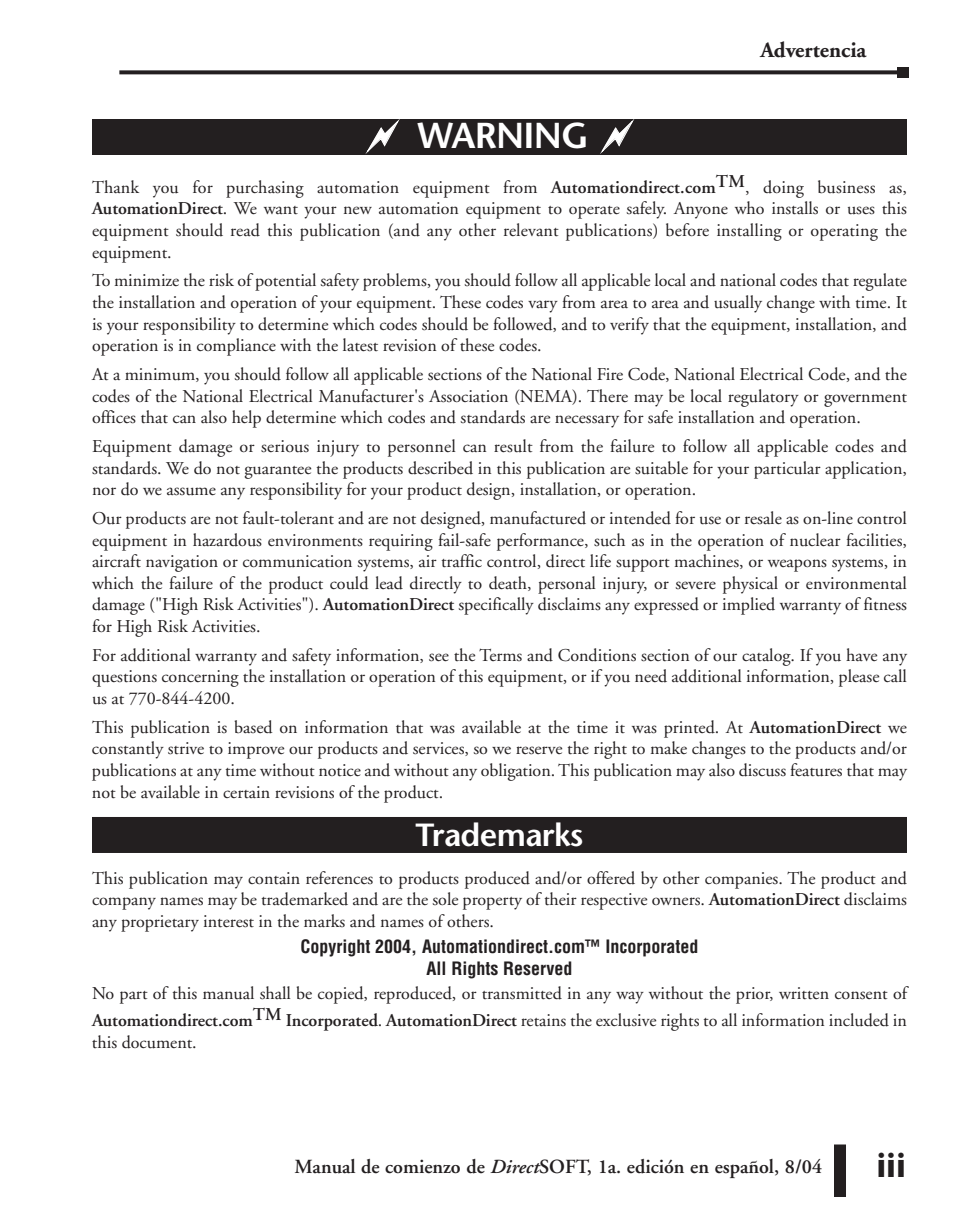
<style>
.page{position:relative;width:972px;height:1224px;background:#fff}
.page>*{position:absolute;margin:0;border:0;box-sizing:border-box;transform-origin:0 0}
.t1{font:700 40px "Bailey Sans ITC";color:#231f20}
.t2{font:600 36px "Stone Sans";letter-spacing:-.02em;color:#fff}
.t3{font:600 32px "Stone Sans";letter-spacing:-.02em;color:#fff}
.t4{font:700 22px "Adobe Garamond";color:#231f20}
.t5{font:600 20px "Adobe Garamond";color:#231f20}
.t6{font:18px/21.6px "Adobe Garamond";color:#231f20;text-align:justify}
.t7{font:700 condensed 18px/21.6px "Helvetica";color:#231f20;text-align:center}
.s1{font-weight:600}
.s2{font-style:italic}
</style>
<div class="page">
<svg style="left:119px;top:70px;width:779px;height:4px;background:#373334"></svg>
<div style="left:834px;top:1144px;width:12px;height:53px;background:#231f20"></div>
<div style="left:898px;top:67px;width:11px;height:11px;background:#231f20"></div>
<div style="left:92px;top:119px;width:815px;height:36px;background:#231f20"></div>
<div style="left:92px;top:817px;width:815px;height:36px;background:#231f20"></div>
<p class="t4" style="left:760px;top:41px;width:107px">Advertencia</p>
<h2 class="t2" style="left:418px;top:121px;width:173px">WARNING</h2>
<p class="t6" style="left:92px;top:178px;width:817px">Thank you for purchasing automation equipment from <span class="s1">Automationdirect.com</span><sup>TM</sup>, doing business as, <span class="s1">AutomationDirect</span>. We want your new automation equipment to operate safely. Anyone who installs or uses this equipment should read this publication (and any other relevant publications) before installing or operating the equipment.</p>
<p class="t6" style="left:92px;top:272px;width:817px">To minimize the risk of potential safety problems, you should follow all applicable local and national codes that regulate the installation and operation of your equipment. These codes vary from area to area and usually change with time. It is your responsibility to determine which codes should be followed, and to verify that the equipment, installation, and operation is in compliance with the latest revision of these codes.</p>
<p class="t6" style="left:92px;top:365px;width:817px">At a minimum, you should follow all applicable sections of the National Fire Code, National Electrical Code, and the codes of the National Electrical Manufacturer's Association (NEMA). There may be local regulatory or government offices that can also help determine which codes and standards are necessary for safe installation and operation.</p>
<p class="t6" style="left:92px;top:437px;width:816px">Equipment damage or serious injury to personnel can result from the failure to follow all applicable codes and standards. We do not guarantee the products described in this publication are suitable for your particular application, nor do we assume any responsibility for your product design, installation, or operation.</p>
<p class="t6" style="left:92px;top:509px;width:817px">Our products are not fault-tolerant and are not designed, manufactured or intended for use or resale as on-line control equipment in hazardous environments requiring fail-safe performance, such as in the operation of nuclear facilities, aircraft navigation or communication systems, air traffic control, direct life support machines, or weapons systems, in which the failure of the product could lead directly to death, personal injury, or severe physical or environmental damage ("High Risk Activities"). <span class="s1">AutomationDirect</span> specifically disclaims any expressed or implied warranty of fitness for High Risk Activities.</p>
<p class="t6" style="left:92px;top:646px;width:817px">For additional warranty and safety information, see the Terms and Conditions section of our catalog. If you have any questions concerning the installation or operation of this equipment, or if you need additional information, please call us at 770-844-4200.</p>
<p class="t6" style="left:92px;top:718px;width:816px">This publication is based on information that was available at the time it was printed. At <span class="s1">AutomationDirect</span> we constantly strive to improve our products and services, so we reserve the right to make changes to the products and/or publications at any time without notice and without any obligation. This publication may also discuss features that may not be available in certain revisions of the product.</p>
<h3 class="t3" style="left:415px;top:822px;width:170px">Trademarks</h3>
<p class="t6" style="left:92px;top:869px;width:817px">This publication may contain references to products produced and/or offered by other companies. The product and company names may be trademarked and are the sole property of their respective owners. <span class="s1">AutomationDirect</span> disclaims any proprietary interest in the marks and names of others.</p>
<p class="t7" style="left:300px;top:938px;width:400px">Copyright 2004, Automationdirect.com™ Incorporated<br>All Rights Reserved</p>
<p class="t6" style="left:92px;top:981px;width:816px;line-height:27.6px">No part of this manual shall be copied, reproduced, or transmitted in any way without the prior, written consent of<br><span class="s1">Automationdirect.com</span><sup>TM</sup> <span class="s1">Incorporated</span>. <span class="s1">AutomationDirect</span> retains the exclusive rights to all information included in</p>
<p class="t6" style="left:92px;top:1033px;width:106px">this document.</p>
<p class="t5" style="left:294px;top:1158px;width:529px">Manual de comienzo de <span class="s2">Direct</span>SOFT, 1a. edición en español, 8/04</p>
<h1 class="t1" style="left:876px;top:1149px;width:32px">iii</h1>
</div>
